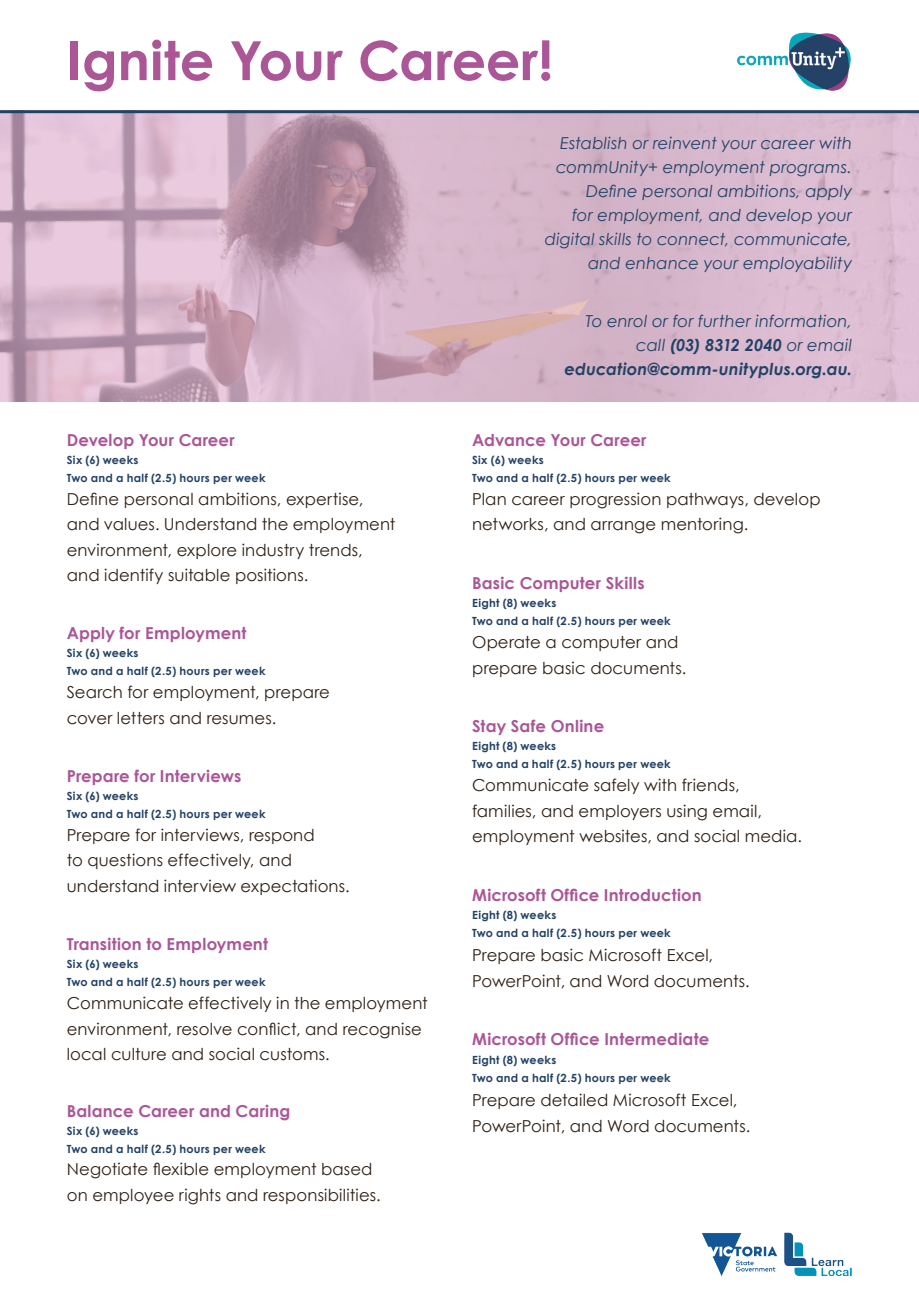
<style>
.page{position:relative;width:919px;height:1289px;background:#fff}
.page>*{position:absolute;margin:0;border:0;box-sizing:border-box;transform-origin:0 0}
.t1{font:700 54px "Century Gothic";color:#ab5697}
.t2{font:16.5px/25.5px "Century Gothic";letter-spacing:.01em;color:#2f2116}
.t3{font:italic 16.5px/24px "Century Gothic";letter-spacing:.005em;color:#234267;text-align:right}
.t4{font:700 16.5px "Century Gothic";letter-spacing:.01em;color:#ab5697}
.t5{font:italic 700 16.5px "Century Gothic";letter-spacing:.005em;color:#234267}
.t6{font:700 11.25px "Century Gothic";letter-spacing:.025em;color:#234267}
.s1{font-weight:400}
</style>
<div class="page">
<img style="left:737px;top:32px;width:114px;height:59px">
<svg style="left:0;top:113px;width:918px;height:288px;background:#d2b2c6"></svg>
<hr style="left:0;top:110px;width:918px;height:3px;background:#234267">
<img style="left:702px;top:1233px;width:75px;height:43px">
<img style="left:784px;top:1232px;width:68px;height:44px">
<p class="t1" style="left:67px;top:20px;width:488px">Ignite Your Career!</p>
<p class="t3" style="left:544px;top:130px;width:309px">Establish or reinvent your career with commUnity+ employment programs.<br>Define personal ambitions, apply<br>for employment, and develop your digital skills to connect, communicate, and enhance your employability</p>
<p class="t4" style="left:67px;top:427px;width:169px">Develop Your Career</p>
<p class="t6" style="left:67px;top:451px;width:73px">Six (6) weeks</p>
<p class="t6" style="left:67px;top:469px;width:200px">Two and a half (2.5) hours per week</p>
<p class="t2" style="left:67px;top:486px;width:330px">Define personal ambitions, expertise, and values. Understand the employment environment, explore industry trends, and identify suitable positions.</p>
<p class="t4" style="left:67px;top:621px;width:181px">Apply for Employment</p>
<p class="t6" style="left:67px;top:644px;width:73px">Six (6) weeks</p>
<p class="t6" style="left:67px;top:662px;width:200px">Two and a half (2.5) hours per week</p>
<p class="t2" style="left:67px;top:679px;width:264px">Search for employment, prepare cover letters and resumes.</p>
<p class="t4" style="left:67px;top:763px;width:176px">Prepare for Interviews</p>
<p class="t6" style="left:67px;top:787px;width:73px">Six (6) weeks</p>
<p class="t6" style="left:67px;top:805px;width:200px">Two and a half (2.5) hours per week</p>
<p class="t2" style="left:67px;top:821px;width:284px">Prepare for interviews, respond<br>to questions effectively, and understand interview expectations.</p>
<p class="t4" style="left:67px;top:931px;width:203px">Transition to Employment</p>
<p class="t6" style="left:67px;top:955px;width:73px">Six (6) weeks</p>
<p class="t6" style="left:67px;top:973px;width:200px">Two and a half (2.5) hours per week</p>
<p class="t2" style="left:67px;top:990px;width:362px">Communicate effectively in the employment environment, resolve conflict, and recognise local culture and social customs.</p>
<p class="t4" style="left:67px;top:1098px;width:225px">Balance Career and Caring</p>
<p class="t6" style="left:67px;top:1122px;width:73px">Six (6) weeks</p>
<p class="t6" style="left:67px;top:1140px;width:200px">Two and a half (2.5) hours per week</p>
<p class="t2" style="left:67px;top:1156px;width:315px">Negotiate flexible employment based on employee rights and responsibilities.</p>
<p class="t3" style="left:585px;top:308px;width:268px">To enrol or for further information,</p>
<p class="t5" style="left:636px;top:332px;width:217px"><span class="s1">call</span> (03) 8312 2040 <span class="s1">or email</span></p>
<p class="t5" style="left:564px;top:356px;width:289px">education@comm-unityplus.org.au.</p>
<p class="t4" style="left:472px;top:427px;width:176px">Advance Your Career</p>
<p class="t6" style="left:472px;top:451px;width:73px">Six (6) weeks</p>
<p class="t6" style="left:472px;top:469px;width:200px">Two and a half (2.5) hours per week</p>
<p class="t2" style="left:472px;top:486px;width:350px">Plan career progression pathways, develop networks, and arrange mentoring.</p>
<p class="t4" style="left:472px;top:570px;width:174px">Basic Computer Skills</p>
<p class="t6" style="left:472px;top:594px;width:86px">Eight (8) weeks</p>
<p class="t6" style="left:472px;top:612px;width:200px">Two and a half (2.5) hours per week</p>
<p class="t2" style="left:472px;top:629px;width:216px">Operate a computer and prepare basic documents.</p>
<p class="t4" style="left:472px;top:713px;width:134px">Stay Safe Online</p>
<p class="t6" style="left:472px;top:737px;width:86px">Eight (8) weeks</p>
<p class="t6" style="left:472px;top:755px;width:200px">Two and a half (2.5) hours per week</p>
<p class="t2" style="left:472px;top:772px;width:331px">Communicate safely with friends, families, and employers using email, employment websites, and social media.</p>
<p class="t4" style="left:472px;top:882px;width:231px">Microsoft Office Introduction</p>
<p class="t6" style="left:472px;top:906px;width:86px">Eight (8) weeks</p>
<p class="t6" style="left:472px;top:924px;width:200px">Two and a half (2.5) hours per week</p>
<p class="t2" style="left:472px;top:942px;width:242px">Prepare basic Microsoft Excel,</p>
<p class="t2" style="left:472px;top:967px;width:279px">PowerPoint, and Word documents.</p>
<p class="t4" style="left:472px;top:1026px;width:239px">Microsoft Office Intermediate</p>
<p class="t6" style="left:472px;top:1050px;width:86px">Eight (8) weeks</p>
<p class="t6" style="left:472px;top:1068px;width:200px">Two and a half (2.5) hours per week</p>
<p class="t2" style="left:472px;top:1086px;width:267px">Prepare detailed Microsoft Excel,</p>
<p class="t2" style="left:472px;top:1112px;width:280px">PowerPoint, and Word documents.</p>
</div>
